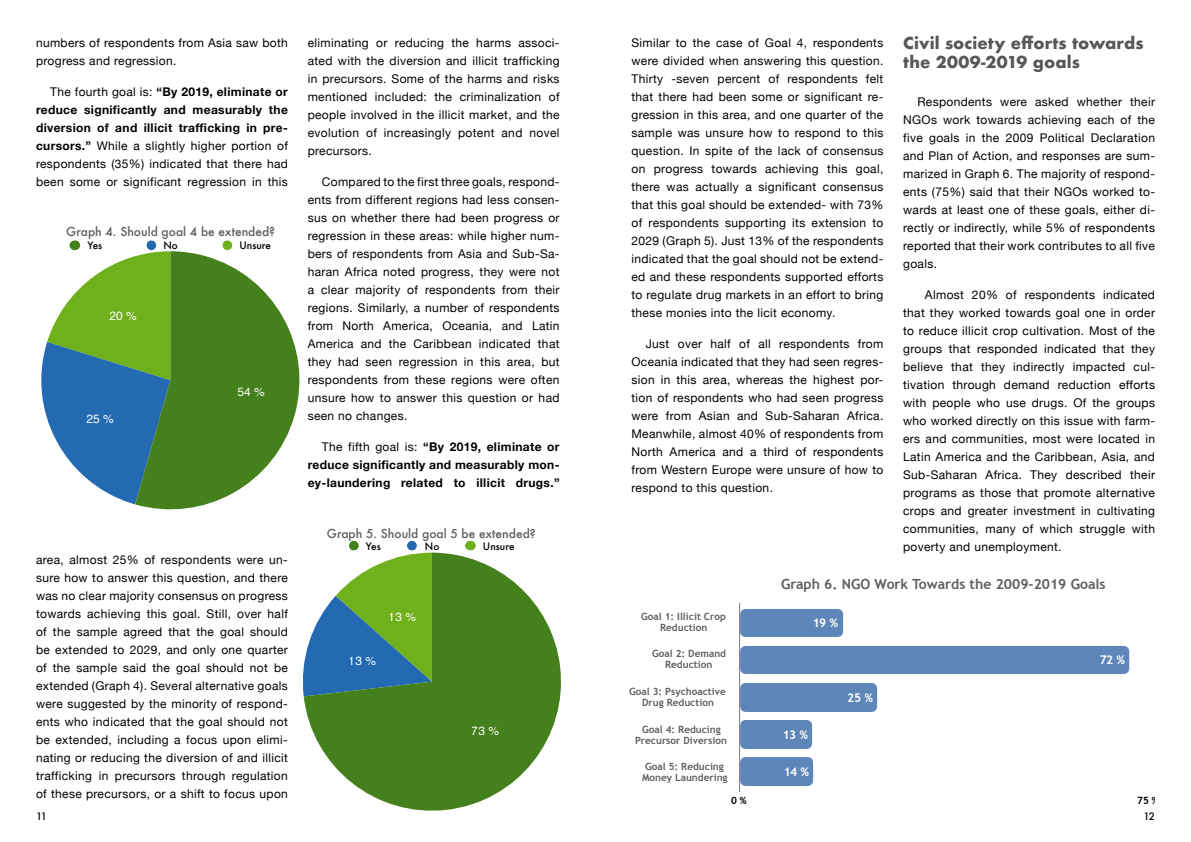
<style>
.page{position:relative;width:1191px;height:842px;background:#fff}
.page>*{position:absolute;margin:0;border:0;box-sizing:border-box;transform-origin:0 0}
.t1{font:700 16px/19.2px "Futura";letter-spacing:.01em;color:#575756}
.t2{font:700 14px "Trebuchet MS";color:#5e5e5e}
.t3{font:12px/18px "Helvetica Neue";letter-spacing:.03em;color:#000;text-align:justify}
.t4{font:700 12px/18px "Helvetica Neue";letter-spacing:.03em;color:#000;text-align:justify}
.t5{font:500 12px "Futura";color:#5e5e5e}
.t6{font:12px "Helvetica";color:#fff}
.t7{font:700 12px "Trebuchet MS";color:#fff}
.t8{font:700 10px/11px "Trebuchet MS";color:#5e5e5e;text-align:center}
.t9{font:500 10px "Futura";color:#000}
.t10{font:700 10px "Trebuchet MS";color:#000}
.s1{font-weight:700}
.s2{font-weight:400}
</style>
<div class="page">
<svg style="left:135px;top:251px;width:165px;height:259px;fill:#44801b"></svg>
<svg style="left:41px;top:240px;width:129px;height:264px"></svg>
<div style="left:146px;top:240px;width:10px;height:10px;background:#0b5aab;border-radius:50%;opacity:.9"></div>
<div style="left:222px;top:240px;width:10px;height:10px;background:#5fa804;border-radius:50%;opacity:.9"></div>
<svg style="left:304px;top:553px;width:257px;height:258px;fill:#44801b"></svg>
<div style="left:349px;top:541px;width:10px;height:10px;background:#2f7202;border-radius:50%;opacity:.9"></div>
<div style="left:407px;top:541px;width:10px;height:10px;background:#0b5aab;border-radius:50%;opacity:.9"></div>
<svg style="left:465px;top:541px;width:11px;height:10px"></svg>
<hr style="left:739px;top:603px;width:1px;height:188px;background:#797979">
<div style="left:740px;top:609px;width:103px;height:28px;background:#5e86b8"></div>
<div style="left:740px;top:646px;width:389px;height:28px;background:#5e86b8"></div>
<div style="left:740px;top:683px;width:137px;height:29px;background:#5e86b8"></div>
<div style="left:740px;top:720px;width:72px;height:29px;background:#5e86b8"></div>
<div style="left:740px;top:757px;width:73px;height:29px;background:#5e86b8"></div>
<p class="t3" style="left:36px;top:35px;width:253px">numbers of respondents from Asia saw both progress and regression.</p>
<p class="t3" style="left:36px;top:84px;width:253px;text-indent:14px">The fourth goal is: <span class="s1">“By 2019, eliminate or reduce significantly and measurably the diversion of and illicit trafficking in pre&shy;cursors.”</span> While a slightly higher portion of respondents (35%) indicated that there had been some or significant regression in this</p>
<p class="t5" style="left:66px;top:224px;width:210px">Graph 4. Should goal 4 be extended?</p>
<p class="t9" style="left:87px;top:239px;width:16px">Yes</p>
<p class="t9" style="left:163px;top:239px;width:16px">No</p>
<p class="t9" style="left:239px;top:239px;width:33px">Unsure</p>
<p class="t6" style="left:109px;top:307px;width:29px">20 %</p>
<p class="t6" style="left:86px;top:410px;width:29px">25 %</p>
<p class="t6" style="left:237px;top:383px;width:29px">54 %</p>
<p class="t3" style="left:36px;top:552px;width:253px">area, almost 25% of respondents were un&shy;sure how to answer this question, and there was no clear majority consensus on progress towards achieving this goal. Still, over half of the sample agreed that the goal should be extended to 2029, and only one quarter of the sample said the goal should not be extended (Graph 4). Several alternative goals were suggested by the minority of respond&shy;ents who indicated that the goal should not be extended, including a focus upon elimi&shy;nating or reducing the diversion of and illicit trafficking in precursors through regulation of these precursors, or a shift to focus upon</p>
<p class="t3" style="left:308px;top:35px;width:253px">eliminating or reducing the harms associ&shy;ated with the diversion and illicit trafficking in precursors. Some of the harms and risks mentioned included: the criminalization of people involved in the illicit market, and the evolution of increasingly potent and novel precursors.</p>
<p class="t3" style="left:308px;top:174px;width:253px;text-indent:14px">Compared to the first three goals, respond&shy;ents from different regions had less consen&shy;sus on whether there had been progress or regression in these areas: while higher num&shy;bers of respondents from Asia and Sub-Sa&shy;haran Africa noted progress, they were not a clear majority of respondents from their regions. Similarly, a number of respondents from North America, Oceania, and Latin America and the Caribbean indicated that they had seen regression in this area, but respondents from these regions were often unsure how to answer this question or had seen no changes.</p>
<p class="t4" style="left:308px;top:438px;width:253px;text-indent:14px"><span class="s2">The fifth goal is:</span> “By 2019, eliminate or reduce significantly and measurably mon&shy;ey-laundering related to illicit drugs.”</p>
<p class="t5" style="left:327px;top:525px;width:210px">Graph 5. Should goal 5 be extended?</p>
<p class="t9" style="left:366px;top:539px;width:16px">Yes</p>
<p class="t9" style="left:425px;top:539px;width:16px">No</p>
<p class="t9" style="left:483px;top:539px;width:33px">Unsure</p>
<p class="t6" style="left:349px;top:651px;width:29px">13 %</p>
<p class="t6" style="left:389px;top:607px;width:29px">13 %</p>
<p class="t6" style="left:472px;top:721px;width:29px">73 %</p>
<h1 class="t1" style="left:903px;top:34px;width:242px">Civil society efforts towards the 2009-2019 goals</h1>
<p class="t3" style="left:903px;top:94px;width:253px;text-indent:14px">Respondents were asked whether their NGOs work towards achieving each of the five goals in the 2009 Political Declaration and Plan of Action, and responses are sum&shy;marized in Graph 6. The majority of respond&shy;ents (75%) said that their NGOs worked to&shy;wards at least one of these goals, either di&shy;rectly or indirectly, while 5% of respondents reported that their work contributes to all five goals.</p>
<p class="t3" style="left:903px;top:287px;width:253px;text-indent:22px">Almost 20% of respondents indicated that they worked towards goal one in order to reduce illicit crop cultivation. Most of the groups that responded indicated that they believe that they indirectly impacted cul&shy;tivation through demand reduction efforts with people who use drugs. Of the groups who worked directly on this issue with farm&shy;ers and communities, most were located in Latin America and the Caribbean, Asia, and Sub-Saharan Africa. They described their programs as those that promote alternative crops and greater investment in cultivating communities, many of which struggle with poverty and unemployment.</p>
<p class="t2" style="left:781px;top:575px;width:326px">Graph 6. NGO Work Towards the 2009-2019 Goals</p>
<p class="t3" style="left:631px;top:35px;width:253px">Similar to the case of Goal 4, respondents were divided when answering this question.<br>Thirty -seven percent of respondents felt that there had been some or significant re&shy;gression in this area, and one quarter of the sample was unsure how to respond to this question. In spite of the lack of consensus on progress towards achieving this goal, there was actually a significant consensus that this goal should be extended- with 73% of respondents supporting its extension to 2029 (Graph 5). Just 13% of the respondents indicated that the goal should not be extend&shy;ed and these respondents supported efforts to regulate drug markets in an effort to bring these monies into the licit economy.</p>
<p class="t3" style="left:631px;top:336px;width:253px;text-indent:14px">Just over half of all respondents from Oceania indicated that they had seen regres&shy;sion in this area, whereas the highest por&shy;tion of respondents who had seen progress were from Asian and Sub-Saharan Africa.<br>Meanwhile, almost 40% of respondents from North America and a third of respondents from Western Europe were unsure of how to respond to this question.</p>
<p class="t8" style="left:641px;top:611px;width:86px">Goal 1: Illicit Crop<br>Reduction</p>
<p class="t8" style="left:652px;top:648px;width:75px">Goal 2: Demand<br>Reduction</p>
<p class="t8" style="left:629px;top:686px;width:98px">Goal 3: Psychoactive<br>Drug Reduction</p>
<p class="t8" style="left:635px;top:724px;width:93px">Goal 4: Reducing<br>Precursor Diversion</p>
<p class="t8" style="left:642px;top:761px;width:87px">Goal 5: Reducing<br>Money Laundering</p>
<p class="t7" style="left:812px;top:615px;width:27px">19 %</p>
<p class="t7" style="left:782px;top:727px;width:27px">13 %</p>
<p class="t7" style="left:783px;top:764px;width:27px">14 %</p>
<p class="t7" style="left:847px;top:690px;width:27px">25 %</p>
<p class="t7" style="left:1099px;top:652px;width:27px">72 %</p>
<p class="t10" style="left:731px;top:794px;width:17px">0 %</p>
<p class="t10" style="left:1137px;top:794px;width:23px">75 %</p>
<p class="t9" style="left:36px;top:809px;width:12px">11</p>
<p class="t9" style="left:1143px;top:809px;width:13px">12</p>
</div>
